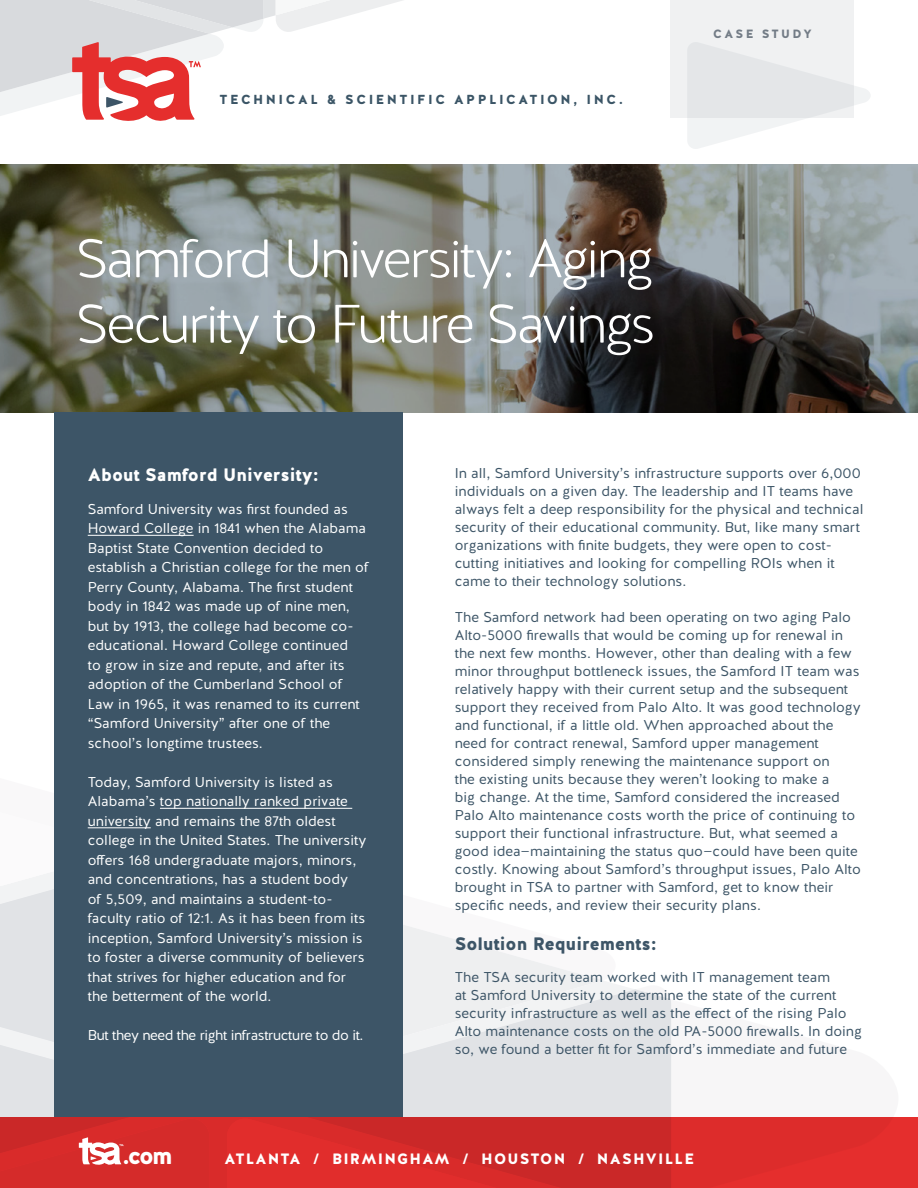
<style>
.page{position:relative;width:918px;height:1188px;background:#fff}
.page>*{position:absolute;margin:0;border:0;box-sizing:border-box;transform-origin:0 0}
.Main_Headline{font:300 54px/65.4px "Halis R";letter-spacing:-.05em;color:#fff}
.t1{font:900 24px "Halis R";color:#fff}
.Body_Heading{font:900 18px "Halis R";color:#fff}
.Body_Heading-2{font:900 18px "Halis R";color:#3d5567}
.t2{font:900 15px "Halis R";letter-spacing:.08em;color:#fff}
.Body{font:14.25px/18px "Halis R";color:#3d5567}
.Body-2{font:14.25px/19.5px "Halis R";color:#fff}
.Body-3{font:14.25px "Halis R";letter-spacing:-.03em;color:#fff}
.Tagline{font:900 13.05px "Halis R";letter-spacing:.19em;color:#3b5566}
.Tagline-2{font:900 12px "Halis R";letter-spacing:.19em;color:#737c86}
</style>
<div class="page">
<div style="left:403px;top:989px;width:268px;height:128px;background:#e1e3e6"></div>
<svg style="left:403px;top:925px;width:200px;height:157px;fill:#eeeff0"></svg>
<div style="left:0;top:948px;width:54px;height:35px;background:#e1e3e6"></div>
<svg style="left:0;top:872px;width:54px;height:76px"></svg>
<svg style="left:210px;top:1117px;width:708px;height:71px;background:#d72a2a"></svg>
<svg style="left:0;top:983px;width:210px;height:205px;background:#da6d6e"></svg>
<svg style="left:276px;top:0;width:127px;height:32px"></svg>
<svg style="left:0;top:0;width:263px;height:121px"></svg>
<svg style="left:0;top:164px;width:918px;height:249px;background:#6b6f67"></svg>
<div style="left:54px;top:413px;width:349px;height:704px;background:#3d5567"></div>
<hr style="left:88px;top:535px;width:106px;height:1px;background:#fff">
<hr style="left:160px;top:808px;width:192px;height:1px;background:#fff">
<hr style="left:88px;top:827px;width:63px;height:1px;background:#fff">
<div style="left:671px;top:0;width:183px;height:118px;background:#f0f1f2"></div>
<svg style="left:687px;top:42px;width:183px;height:107px"></svg>
<p class="Tagline" style="left:219px;top:91px;width:405px">TECHNICAL &amp; SCIENTIFIC APPLICATION, INC.</p>
<p class="Main_Headline" style="left:76px;top:228px;width:581px">Samford University: Aging<br>Security to Future Savings</p>
<p class="Tagline-2" style="left:713px;top:26px;width:100px">CASE STUDY</p>
<p class="Body_Heading" style="left:88px;top:463px;width:233px">About Samford University:</p>
<p class="Body-2" style="left:88px;top:500px;width:283px">Samford University was first founded as Howard College in 1841 when the Alabama Baptist State Convention decided to establish a Christian college for the men of Perry County, Alabama. The first student body in 1842 was made up of nine men, but by 1913, the college had become co&shy;educational. Howard College continued<br>to grow in size and repute, and after its adoption of the Cumberland School of Law in 1965, it was renamed to its current “Samford University” after one of the school’s longtime trustees.</p>
<p class="Body-2" style="left:88px;top:773px;width:280px">Today, Samford University is listed as Alabama’s top nationally ranked private university and remains the 87th oldest college in the United States. The university offers 168 undergraduate majors, minors, and concentrations, has a student body<br>of 5,509, and maintains a student-to&shy;faculty ratio of 12:1. As it has been from its inception, Samford University’s mission is to foster a diverse community of believers that strives for higher education and for the betterment of the world.</p>
<p class="Body-3" style="left:88px;top:1026px;width:277px">But they need the right infrastructure to do it.</p>
<p class="Body" style="left:455px;top:465px;width:410px">In all, Samford University’s infrastructure supports over 6,000 individuals on a given day. The leadership and IT teams have always felt a deep responsibility for the physical and technical security of their educational community. But, like many smart organizations with finite budgets, they were open to cost&shy;cutting initiatives and looking for compelling ROIs when it came to their technology solutions.</p>
<p class="Body" style="left:455px;top:609px;width:408px">The Samford network had been operating on two aging Palo Alto-5000 firewalls that would be coming up for renewal in the next few months. However, other than dealing with a few minor throughput bottleneck issues, the Samford IT team was relatively happy with their current setup and the subsequent support they received from Palo Alto. It was good technology and functional, if a little old. When approached about the need for contract renewal, Samford upper management considered simply renewing the maintenance support on<br>the existing units because they weren’t looking to make a<br>big change. At the time, Samford considered the increased Palo Alto maintenance costs worth the price of continuing to support their functional infrastructure. But, what seemed a good idea—maintaining the status quo—could have been quite costly. Knowing about Samford’s throughput issues, Palo Alto brought in TSA to partner with Samford, get to know their specific needs, and review their security plans.</p>
<p class="Body_Heading-2" style="left:455px;top:932px;width:204px">Solution Requirements:</p>
<p class="Body" style="left:455px;top:968px;width:409px">The TSA security team worked with IT management team<br>at Samford University to determine the state of the current security infrastructure as well as the effect of the rising Palo Alto maintenance costs on the old PA-5000 firewalls. In doing so, we found a better fit for Samford’s immediate and future</p>
<h2 class="t1" style="left:122px;top:1140px;width:52px">.com</h2>
<p class="t2" style="left:225px;top:1149px;width:471px">ATLANTA / BIRMINGHAM / HOUSTON / NASHVILLE</p>
</div>
